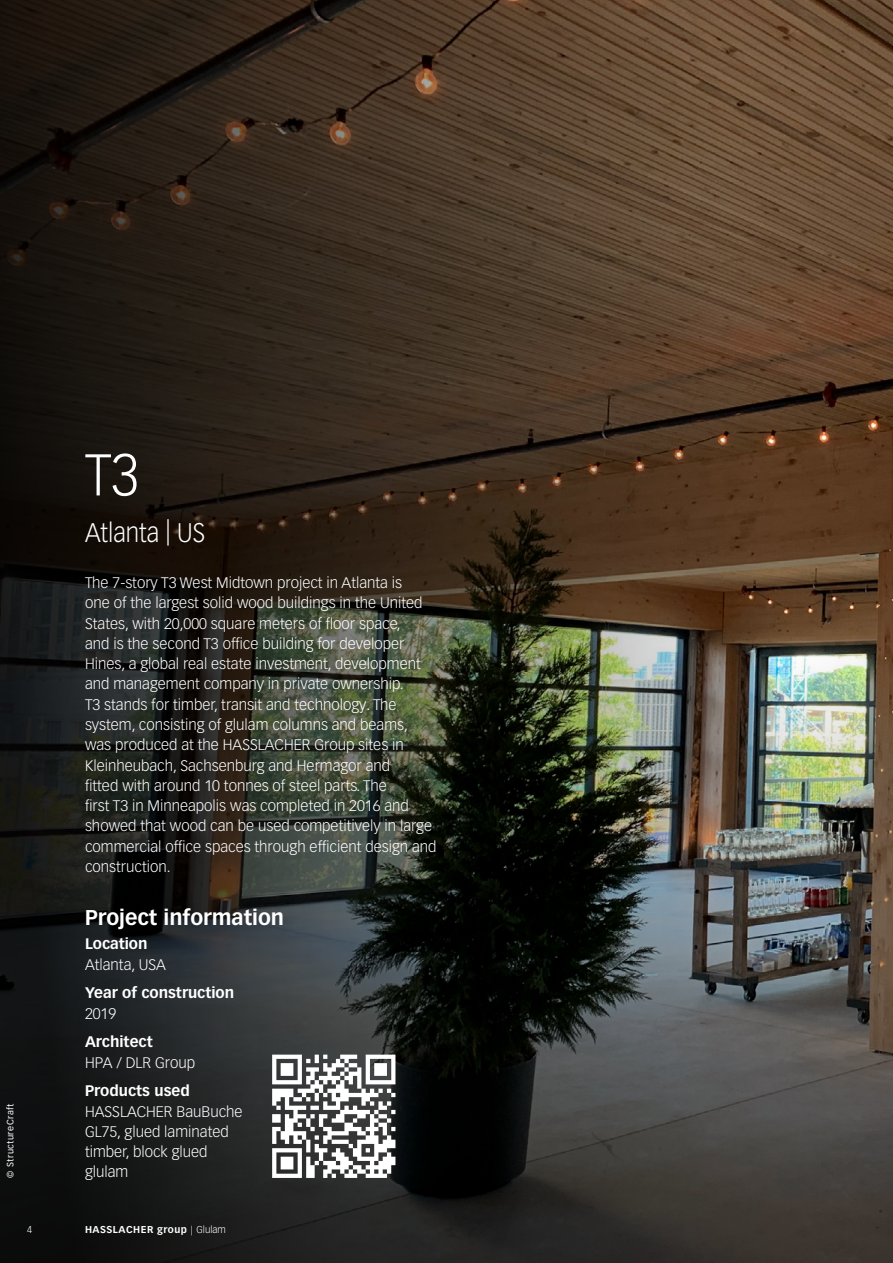
<style>
.page{position:relative;width:893px;height:1263px;background:#fff}
.page>*{position:absolute;margin:0;border:0;box-sizing:border-box;transform-origin:0 0}
.t1{font:300 57.75px "Vectora LT Pro";color:#fff;scale:.91 1}
.t2{font:300 26.4px "Vectora LT Pro";color:#fff;scale:.91 1}
.t3{font:700 21px "Vectora LT Pro";color:#fff}
.t4{font:300 15px/20.2px "Vectora LT Pro";color:#fff}
.t5{font:700 15px "Vectora LT Pro";color:#fff}
.t6{font:700 9.75px "Vectora LT Pro";letter-spacing:.05em;color:#fff}
.t7{font:300 9.75px "Vectora LT Pro";color:#fff}
.t8{font:9px "Vectora LT Pro";letter-spacing:.05em;color:#fff}
.s1{font-weight:300}
</style>
<div class="page">
<img style="left:0;top:0;width:893px;height:1263px">
<svg style="left:272px;top:1054px;width:123px;height:124px"></svg>
<svg style="left:48px;top:1199px;width:16px;height:64px"></svg>
<p class="t8" style="left:5px;top:1178px;width:76px;rotate:-90deg">© StructureCraft</p>
<h1 class="t1" style="left:85px;top:440px;width:60px">T3</h1>
<h2 class="t2" style="left:85px;top:517px;width:133px">Atlanta | US</h2>
<p class="t4" style="left:85px;top:573px;width:353px">The 7-story T3 West Midtown project in Atlanta is<br>one of the largest solid wood buildings in the United States, with 20,000 square meters of floor space,<br>and is the second T3 office building for developer Hines, a global real estate investment, development and management company in private ownership.<br>T3 stands for timber, transit and technology. The system, consisting of glulam columns and beams, was produced at the HASSLACHER Group sites in Kleinheubach, Sachsenburg and Hermagor and<br>fitted with around 10 tonnes of steel parts. The<br>first T3 in Minneapolis was completed in 2016 and showed that wood can be used competitively in large commercial office spaces through efficient design and construction.</p>
<h3 class="t3" style="left:85px;top:904px;width:201px">Project information</h3>
<p class="t5" style="left:85px;top:935px;width:64px">Location</p>
<p class="t4" style="left:85px;top:954px;width:82px">Atlanta, USA</p>
<p class="t5" style="left:85px;top:984px;width:151px">Year of construction</p>
<p class="t4" style="left:85px;top:1003px;width:33px">2019</p>
<p class="t5" style="left:85px;top:1033px;width:69px">Architect</p>
<p class="t4" style="left:85px;top:1052px;width:112px">HPA / DLR Group</p>
<p class="t5" style="left:85px;top:1082px;width:106px">Products used</p>
<p class="t4" style="left:85px;top:1101px;width:159px">HASSLACHER BauBuche<br>GL75, glued laminated timber, block glued glulam</p>
<p class="t7" style="left:27px;top:1224px;width:7px">4</p>
<p class="t6" style="left:85px;top:1224px;width:142px">HASSLACHER group <span class="s1">| Glulam</span></p>
</div>
